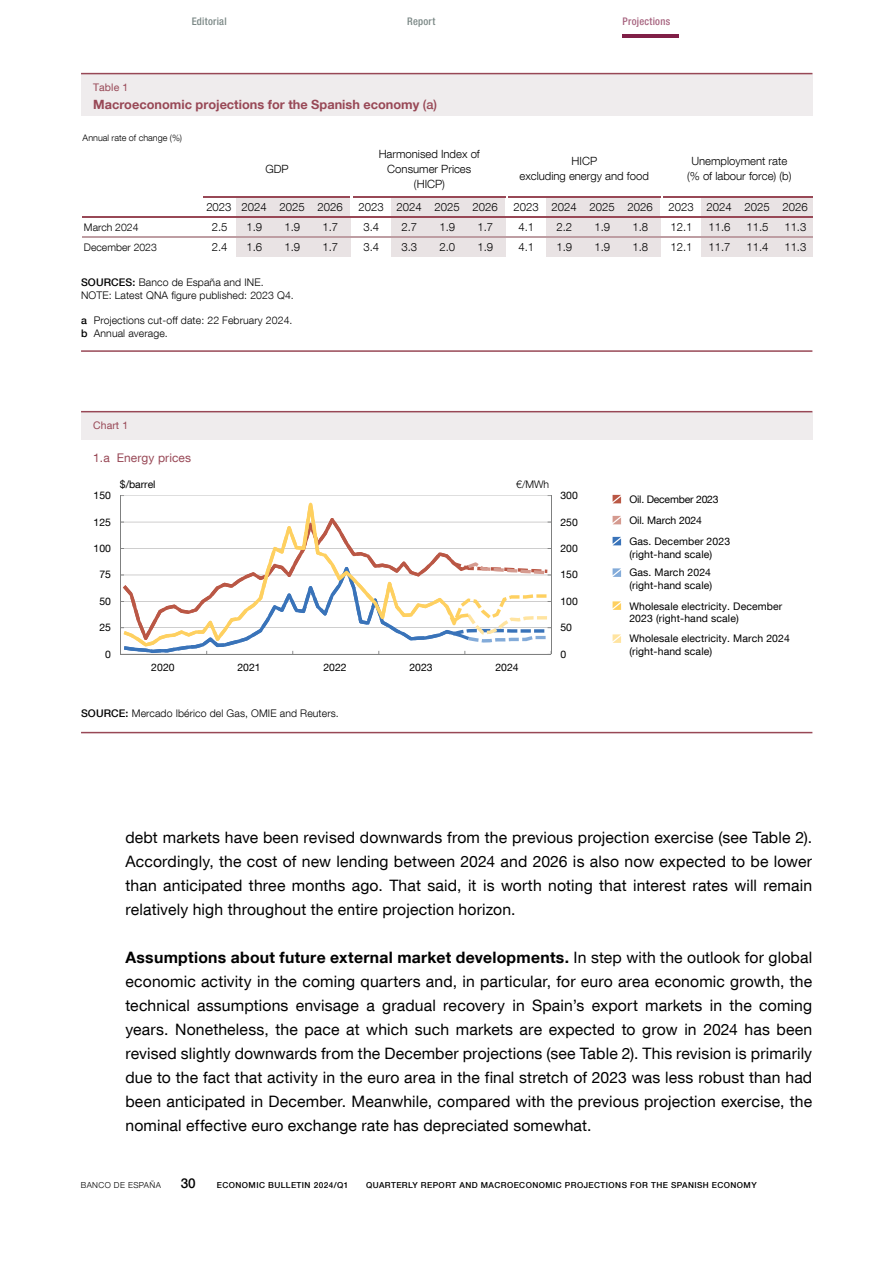
<style>
.page{position:relative;width:893px;height:1263px;background:#fff}
.page>*{position:absolute;margin:0;border:0;box-sizing:border-box;transform-origin:0 0}
.Texto_artículo{font:15.75px/24px "Bd E Neue Helvetica";letter-spacing:.01em;color:#000;text-align:justify}
.t1{font:500 13.5px "Bd E Neue Helvetica";color:#000}
.t2{font:700 12.75px "Bd E Neue Helvetica";color:#984856}
.t3{font:12px "Bd E Neue Helvetica";letter-spacing:.01em;color:#984856}
.t4{font:300 11.4px/15px "Bd E Neue Helvetica";color:#000;text-align:center}
.t5{font:10.5px/12.6px "Bd E Neue Helvetica";letter-spacing:.01em;color:#000}
.t6{font:300 10.5px/12.6px "Bd E Neue Helvetica";letter-spacing:.01em;color:#000}
.t7{font:10.5px "Bd E Neue Helvetica";letter-spacing:-.02em;color:#000}
.t8{font:500 condensed 10.5px "Bd E Neue Helvetica";letter-spacing:.025em;color:#7a8785}
.t9{font:10.5px "Bd E Neue Helvetica";letter-spacing:-.01em;color:#000}
.t10{font:10.5px "Bd E Neue Helvetica";letter-spacing:.01em;color:#984856}
.t11{font:500 condensed 10.5px "Bd E Neue Helvetica";letter-spacing:.025em;color:#a6627e}
.t12{font:300 9px "Bd E Neue Helvetica";color:#000}
.t13{font:500 8.25px "Bd E Neue Helvetica";letter-spacing:.05em;color:#000}
.t14{font:300 8.25px "Bd E Neue Helvetica";letter-spacing:.05em;color:#000}
.s1{font-weight:500}
.s2{font-weight:700}
</style>
<div class="page">
<hr style="left:623px;top:34px;width:56px;height:4px;background:#801f47">
<div style="left:81px;top:74px;width:731px;height:42px;background:#efeced"></div>
<hr style="left:81px;top:73px;width:731px;height:1px;background:#984856">
<hr style="left:81px;top:350px;width:731px;height:2px;background:#984856">
<div style="left:236px;top:196px;width:114px;height:21px;background:#e9e3e4"></div>
<div style="left:391px;top:196px;width:114px;height:21px;background:#e9e3e4"></div>
<div style="left:546px;top:196px;width:114px;height:21px;background:#e9e3e4"></div>
<div style="left:701px;top:196px;width:111px;height:21px;background:#e9e3e4"></div>
<div style="left:236px;top:217px;width:114px;height:40px;background:#e9e3e4"></div>
<div style="left:391px;top:217px;width:114px;height:40px;background:#e9e3e4"></div>
<div style="left:546px;top:217px;width:114px;height:40px;background:#e9e3e4"></div>
<div style="left:701px;top:217px;width:111px;height:40px;background:#e9e3e4"></div>
<hr style="left:203px;top:196px;width:147px;height:1px;background:#984856">
<hr style="left:353px;top:196px;width:152px;height:1px;background:#984856">
<hr style="left:508px;top:196px;width:152px;height:1px;background:#984856">
<hr style="left:663px;top:196px;width:149px;height:1px;background:#984856">
<hr style="left:82px;top:216px;width:730px;height:1px;background:#984856">
<hr style="left:82px;top:236px;width:730px;height:2px;background:#be9ea3">
<div style="left:81px;top:412px;width:731px;height:27px;background:#efeced"></div>
<hr style="left:81px;top:411px;width:731px;height:1px;background:#984856">
<hr style="left:81px;top:732px;width:731px;height:1px;background:#984856">
<svg style="left:613px;top:568px;width:8px;height:9px"></svg>
<svg style="left:613px;top:537px;width:8px;height:8px"></svg>
<svg style="left:613px;top:634px;width:8px;height:9px"></svg>
<svg style="left:613px;top:601px;width:8px;height:9px"></svg>
<svg style="left:613px;top:516px;width:8px;height:8px"></svg>
<svg style="left:613px;top:495px;width:8px;height:8px"></svg>
<hr style="left:121px;top:495px;width:430px;height:1px;background:#a6a5a5">
<hr style="left:551px;top:496px;width:1px;height:158px;background:#7f8080">
<hr style="left:120px;top:496px;width:1px;height:158px;background:#7f8080">
<svg style="left:120px;top:521px;width:432px;height:134px"></svg>
<svg style="left:124px;top:503px;width:345px;height:144px"></svg>
<p class="t10" style="left:93px;top:81px;width:37px">Table 1</p>
<p class="t8" style="left:192px;top:15px;width:37px">Editorial</p>
<p class="t8" style="left:407px;top:15px;width:30px">Report</p>
<p class="t11" style="left:623px;top:15px;width:49px">Projections</p>
<p class="t2" style="left:93px;top:96px;width:345px">Macroeconomic projections for the Spanish economy <span class="s1">(a)</span></p>
<p class="t12" style="left:83px;top:132px;width:101px">Annual rate of change (%)</p>
<p class="t4" style="left:265px;top:161px;width:25px">GDP</p>
<p class="t4" style="left:379px;top:146px;width:103px">Harmonised Index of<br>Consumer Prices (HICP)</p>
<p class="t4" style="left:519px;top:153px;width:131px">HICP<br>excluding energy and food</p>
<p class="t4" style="left:687px;top:153px;width:106px">Unemployment rate (% of labour force) (b)</p>
<p class="t4" style="left:206px;top:199px;width:138px">2023 2024 2025 2026</p>
<p class="t4" style="left:359px;top:199px;width:141px">2023 2024 2025 2026</p>
<p class="t4" style="left:514px;top:199px;width:141px">2023 2024 2025 2026</p>
<p class="t4" style="left:669px;top:199px;width:141px">2023 2024 2025 2026</p>
<p class="t6" style="left:84px;top:220px;width:56px">March 2024</p>
<p class="t4" style="left:212px;top:219px;width:17px">2.5</p>
<p class="t4" style="left:247px;top:219px;width:17px">1.9</p>
<p class="t4" style="left:284px;top:219px;width:17px">1.9</p>
<p class="t4" style="left:322px;top:219px;width:17px">1.7</p>
<p class="t4" style="left:363px;top:219px;width:17px">3.4</p>
<p class="t4" style="left:401px;top:219px;width:17px">2.7</p>
<p class="t4" style="left:439px;top:219px;width:17px">1.9</p>
<p class="t4" style="left:477px;top:219px;width:17px">1.7</p>
<p class="t4" style="left:518px;top:219px;width:17px">4.1</p>
<p class="t4" style="left:556px;top:219px;width:17px">2.2</p>
<p class="t4" style="left:594px;top:219px;width:17px">1.9</p>
<p class="t4" style="left:632px;top:219px;width:17px">1.8</p>
<p class="t4" style="left:670px;top:219px;width:24px">12.1</p>
<p class="t4" style="left:708px;top:219px;width:24px">11.6</p>
<p class="t4" style="left:746px;top:219px;width:24px">11.5</p>
<p class="t4" style="left:784px;top:219px;width:24px">11.3</p>
<p class="t6" style="left:84px;top:241px;width:74px">December 2023</p>
<p class="t4" style="left:212px;top:239px;width:17px">2.4</p>
<p class="t4" style="left:247px;top:239px;width:17px">1.6</p>
<p class="t4" style="left:284px;top:239px;width:17px">1.9</p>
<p class="t4" style="left:322px;top:239px;width:17px">1.7</p>
<p class="t4" style="left:363px;top:239px;width:17px">3.4</p>
<p class="t4" style="left:401px;top:239px;width:17px">3.3</p>
<p class="t4" style="left:439px;top:239px;width:17px">2.0</p>
<p class="t4" style="left:477px;top:239px;width:17px">1.9</p>
<p class="t4" style="left:518px;top:239px;width:17px">4.1</p>
<p class="t4" style="left:556px;top:239px;width:17px">1.9</p>
<p class="t4" style="left:594px;top:239px;width:17px">1.9</p>
<p class="t4" style="left:632px;top:239px;width:17px">1.8</p>
<p class="t4" style="left:670px;top:239px;width:24px">12.1</p>
<p class="t4" style="left:708px;top:239px;width:24px">11.7</p>
<p class="t4" style="left:746px;top:239px;width:24px">11.4</p>
<p class="t4" style="left:784px;top:239px;width:24px">11.3</p>
<p class="t6" style="left:81px;top:276px;width:214px"><span class="s1">SOURCES:</span> Banco de España and INE.<br>NOTE: Latest QNA figure published: 2023 Q4.</p>
<p class="t6" style="left:81px;top:314px;width:213px"><span class="s1">a</span> Projections cut-off date: 22 February 2024. <span class="s1">b</span> Annual average.</p>
<p class="t10" style="left:93px;top:419px;width:37px">Chart 1</p>
<p class="t3" style="left:93px;top:450px;width:100px">1.a Energy prices</p>
<p class="t5" style="left:120px;top:478px;width:37px">$/barrel</p>
<p class="t6" style="left:516px;top:478px;width:34px">€/MWh</p>
<p class="t5" style="left:94px;top:489px;width:19px">150</p>
<p class="t5" style="left:560px;top:489px;width:19px">300</p>
<p class="t7" style="left:629px;top:493px;width:91px">Oil. December 2023</p>
<p class="t5" style="left:94px;top:515px;width:19px">125</p>
<p class="t5" style="left:560px;top:515px;width:19px">250</p>
<p class="t9" style="left:629px;top:514px;width:74px">Oil. March 2024</p>
<p class="t5" style="left:94px;top:542px;width:19px">100</p>
<p class="t5" style="left:560px;top:542px;width:19px">200</p>
<p class="t5" style="left:629px;top:535px;width:102px">Gas. December 2023 (right-hand scale)</p>
<p class="t5" style="left:99px;top:568px;width:13px">75</p>
<p class="t5" style="left:560px;top:568px;width:19px">150</p>
<p class="t5" style="left:629px;top:566px;width:84px">Gas. March 2024 (right-hand scale)</p>
<p class="t5" style="left:99px;top:594px;width:13px">50</p>
<p class="t5" style="left:99px;top:621px;width:13px">25</p>
<p class="t5" style="left:560px;top:594px;width:19px">100</p>
<p class="t5" style="left:560px;top:621px;width:13px">50</p>
<p class="t5" style="left:629px;top:599px;width:154px">Wholesale electricity. December<br>2023 (right-hand scale)</p>
<p class="t5" style="left:105px;top:647px;width:7px">0</p>
<p class="t5" style="left:560px;top:647px;width:7px">0</p>
<p class="t5" style="left:629px;top:632px;width:162px">Wholesale electricity. March 2024 (right-hand scale)</p>
<p class="t5" style="left:151px;top:660px;width:25px">2020</p>
<p class="t5" style="left:237px;top:660px;width:25px">2021</p>
<p class="t5" style="left:323px;top:660px;width:25px">2022</p>
<p class="t5" style="left:409px;top:660px;width:25px">2023</p>
<p class="t5" style="left:495px;top:660px;width:25px">2024</p>
<p class="t6" style="left:81px;top:707px;width:259px"><span class="s1">SOURCE:</span> Mercado Ibérico del Gas, OMIE and Reuters.</p>
<p class="Texto_artículo" style="left:125px;top:825px;width:688px">debt markets have been revised downwards from the previous projection exercise (see Table 2).<br>Accordingly, the cost of new lending between 2024 and 2026 is also now expected to be lower than anticipated three months ago. That said, it is worth noting that interest rates will remain relatively high throughout the entire projection horizon.</p>
<p class="Texto_artículo" style="left:125px;top:945px;width:688px"><span class="s2">Assumptions about future external market developments.</span> In step with the outlook for global economic activity in the coming quarters and, in particular, for euro area economic growth, the technical assumptions envisage a gradual recovery in Spain’s export markets in the coming years. Nonetheless, the pace at which such markets are expected to grow in 2024 has been revised slightly downwards from the December projections (see Table 2). This revision is primarily due to the fact that activity in the euro area in the final stretch of 2023 was less robust than had been anticipated in December. Meanwhile, compared with the previous projection exercise, the nominal effective euro exchange rate has depreciated somewhat.</p>
<p class="t14" style="left:81px;top:1180px;width:82px">BANCO DE ESPAÑA</p>
<p class="t1" style="left:181px;top:1175px;width:16px">30</p>
<p class="t13" style="left:217px;top:1180px;width:133px">ECONOMIC BULLETIN 2024/Q1</p>
<p class="t13" style="left:366px;top:1180px;width:392px">QUARTERLY REPORT AND MACROECONOMIC PROJECTIONS FOR THE SPANISH ECONOMY</p>
</div>
